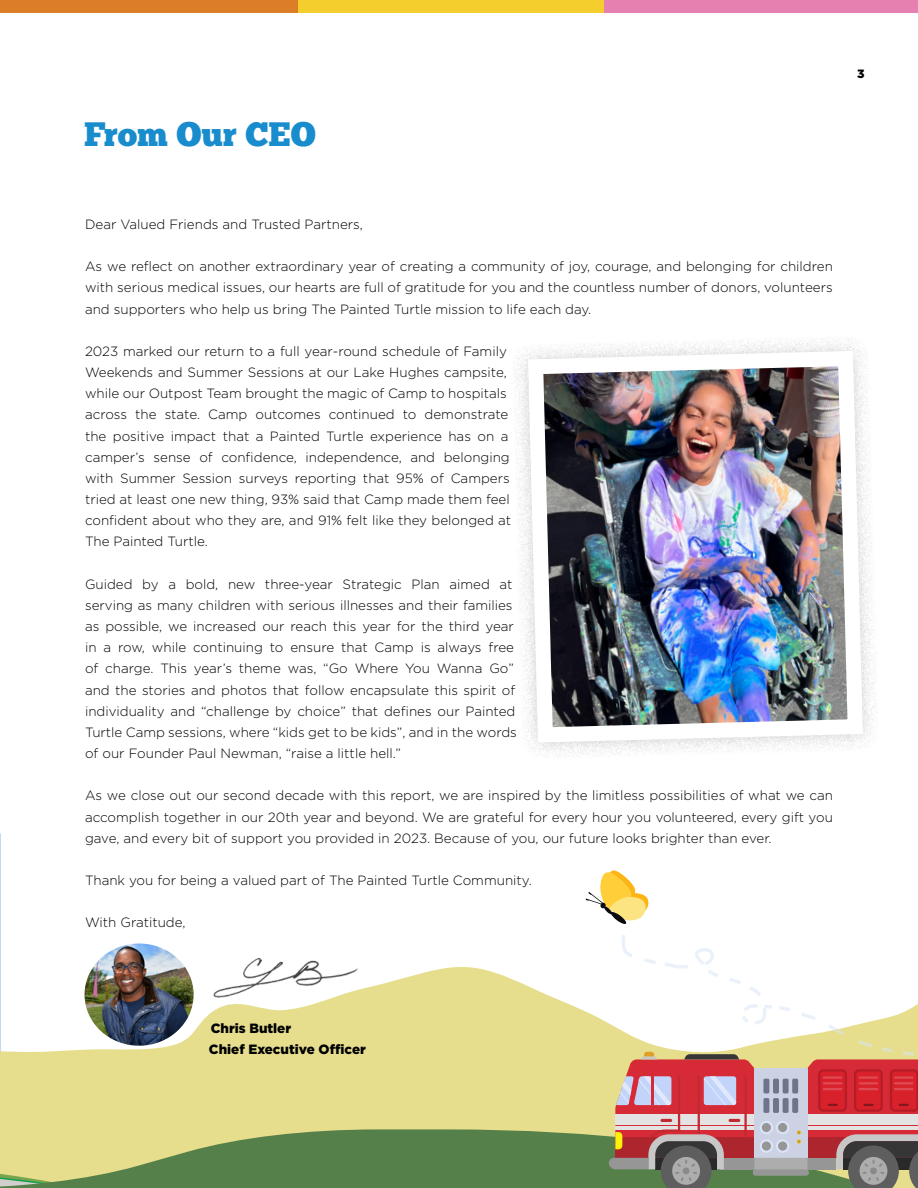
<style>
.page{position:relative;width:918px;height:1188px;background:#fff}
.page>*{position:absolute;margin:0;border:0;box-sizing:border-box;transform-origin:0 0}
.t1{font:33.9px "Chunk Five";color:#188ccc}
.t2{font:300 13.35px/21.1px "Gotham";color:#000101;text-align:justify}
.t3{font:900 13.35px/21.1px "Gotham";color:#000101}
.t4{font:900 12px "Gotham";color:#000101}
</style>
<div class="page">
<svg style="left:153px;top:967px;width:432px;height:162px;background:#e7e095"></svg>
<img style="left:210px;top:958px;width:154px;height:46px">
<img style="left:153px;top:945px;width:41px;height:101px">
<svg style="left:0;top:833px;width:153px;height:296px"></svg>
<svg style="left:0;top:1129px;width:585px;height:59px;background:#7e9a5c"></svg>
<img style="left:520px;top:343px;width:351px;height:407px">
<svg style="left:585px;top:870px;width:333px;height:318px"></svg>
<hr style="left:651px;top:1076px;width:3px;height:29px;background:#d62b36">
<div style="left:0;top:0;width:306px;height:13px;background:#db7e27"></div>
<div style="left:298px;top:0;width:306px;height:13px;background:#f4ce2c"></div>
<div style="left:604px;top:0;width:314px;height:13px;background:#e680b0"></div>
<h1 class="t1" style="left:84px;top:113px;width:233px">From Our CEO</h1>
<p class="t4" style="left:857px;top:67px;width:9px">3</p>
<p class="t2" style="left:85px;top:213px;width:280px">Dear Valued Friends and Trusted Partners,</p>
<p class="t2" style="left:85px;top:256px;width:749px">As we reflect on another extraordinary year of creating a community of joy, courage, and belonging for children with serious medical issues, our hearts are full of gratitude for you and the countless number of donors, volunteers and supporters who help us bring The Painted Turtle mission to life each day.</p>
<p class="t2" style="left:85px;top:340px;width:428px;text-align:left">2023 marked our return to a full year-round schedule of Family Weekends and Summer Sessions at our Lake Hughes campsite, while our Outpost Team brought the magic of Camp to hospitals across the state. Camp outcomes continued to demonstrate the positive impact that a Painted Turtle experience has on a camper’s sense of confidence, independence, and belonging with Summer Session surveys reporting that 95% of Campers tried at least one new thing, 93% said that Camp made them feel confident about who they are, and 91% felt like they belonged at The Painted Turtle.</p>
<p class="t2" style="left:85px;top:573px;width:433px;text-align:left">Guided by a bold, new three-year Strategic Plan aimed at serving as many children with serious illnesses and their families as possible, we increased our reach this year for the third year in a row, while continuing to ensure that Camp is always free of charge. This year’s theme was, “Go Where You Wanna Go” and the stories and photos that follow encapsulate this spirit of individuality and “challenge by choice” that defines our Painted Turtle Camp sessions, where “kids get to be kids”, and in the words of our Founder Paul Newman, “raise a little hell.”</p>
<p class="t2" style="left:85px;top:785px;width:749px">As we close out our second decade with this report, we are inspired by the limitless possibilities of what we can accomplish together in our 20th year and beyond. We are grateful for every hour you volunteered, every gift you gave, and every bit of support you provided in 2023. Because of you, our future looks brighter than ever.</p>
<p class="t2" style="left:85px;top:869px;width:448px">Thank you for being a valued part of The Painted Turtle Community.</p>
<p class="t2" style="left:85px;top:912px;width:102px">With Gratitude,</p>
<p class="t3" style="left:209px;top:1018px;width:158px">Chris Butler<br>Chief Executive Officer</p>
</div>
